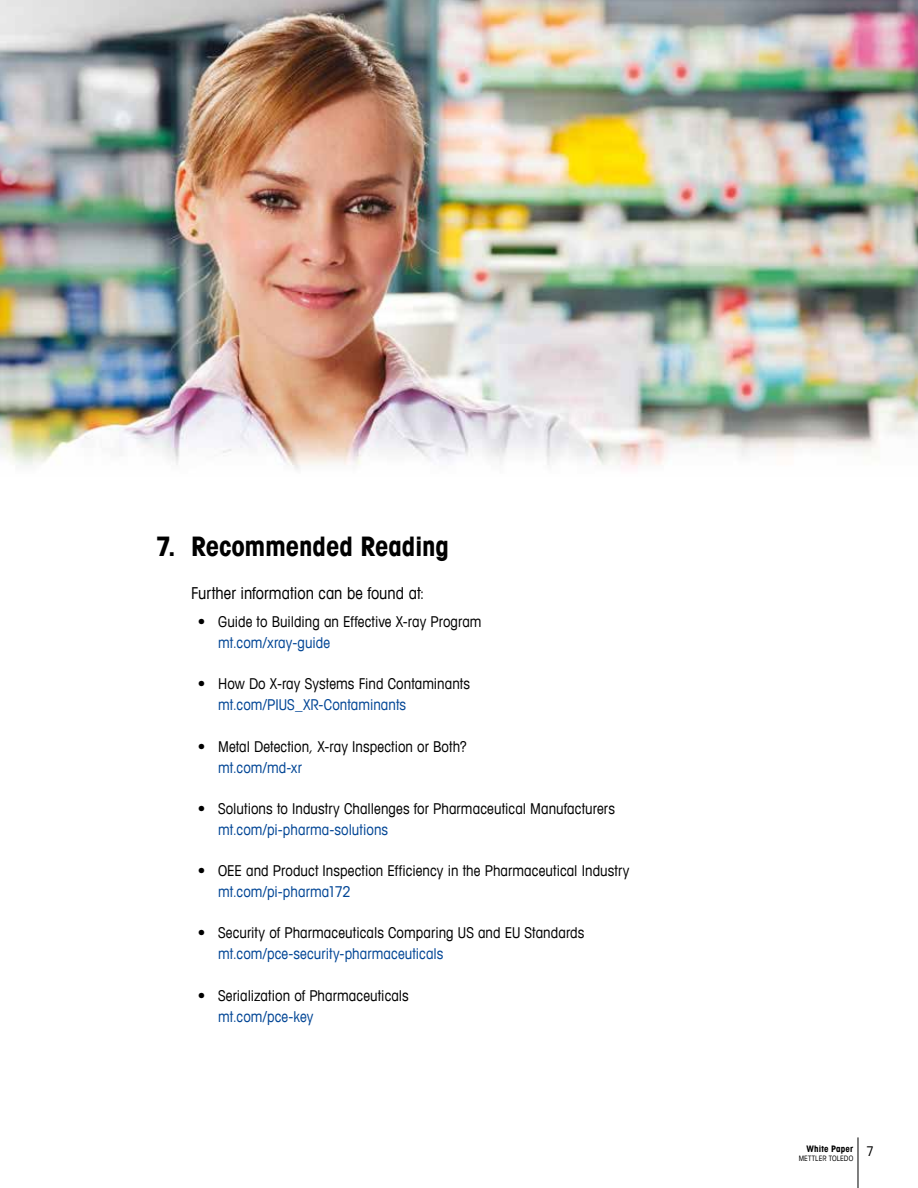
<style>
.page{position:relative;width:918px;height:1188px;background:#fff}
.page>*{position:absolute;margin:0;border:0;box-sizing:border-box;transform-origin:0 0}
.t1{font:700 condensed 27px "Avant Garde Com";letter-spacing:-.01em;color:#000}
.t2{font:condensed 16.5px "Avant Garde Com";color:#000}
.t3{font:condensed 15px "Avant Garde Com";letter-spacing:.005em;color:#000}
.t4{font:condensed 15px "Avant Garde Com";letter-spacing:.005em;color:#004595}
.t5{font:700 condensed 9px "Avant Garde Com";letter-spacing:.02em;color:#000}
.t6{font:condensed 7.5px "Avant Garde Com";letter-spacing:.015em;color:#000}
.s1{font-weight:400;font-size:13.5px}
</style>
<div class="page">
<hr style="left:858px;top:1137px;width:1px;height:51px;background:#000">
<img style="left:0;top:0;width:918px;height:470px">
<h1 class="t1" style="left:156px;top:529px;width:21px">7.</h1>
<h1 class="t1" style="left:191px;top:529px;width:259px">Recommended Reading</h1>
<p class="t2" style="left:191px;top:583px;width:235px">Further information can be found at:</p>
<p class="t3" style="left:198px;top:613px;width:285px">• Guide to Building an Effective X-ray Program</p>
<p class="t4" style="left:218px;top:634px;width:114px">mt.com/xray-guide</p>
<p class="t3" style="left:198px;top:675px;width:274px">• How Do X-ray Systems Find Contaminants</p>
<p class="t4" style="left:218px;top:696px;width:190px">mt.com/PIUS_XR-Contaminants</p>
<p class="t3" style="left:198px;top:737px;width:270px">• Metal Detection, X-ray Inspection or Both?</p>
<p class="t4" style="left:218px;top:758px;width:85px">mt.com/md-xr</p>
<p class="t3" style="left:198px;top:799px;width:419px">• Solutions to Industry Challenges for Pharmaceutical Manufacturers</p>
<p class="t4" style="left:218px;top:820px;width:172px">mt.com/pi-pharma-solutions</p>
<p class="t3" style="left:198px;top:862px;width:433px">• OEE and Product Inspection Efficiency in the Pharmaceutical Industry</p>
<p class="t4" style="left:218px;top:883px;width:134px">mt.com/pi-pharma172</p>
<p class="t3" style="left:198px;top:924px;width:388px">• Security of Pharmaceuticals Comparing US and EU Standards</p>
<p class="t4" style="left:218px;top:945px;width:227px">mt.com/pce-security-pharmaceuticals</p>
<p class="t3" style="left:198px;top:986px;width:213px">• Serialization of Pharmaceuticals</p>
<p class="t4" style="left:218px;top:1007px;width:97px">mt.com/pce-key</p>
<p class="t5" style="left:806px;top:1143px;width:69px">White Paper <span class="s1">7</span></p>
<p class="t6" style="left:799px;top:1154px;width:56px">METTLER TOLEDO</p>
</div>
